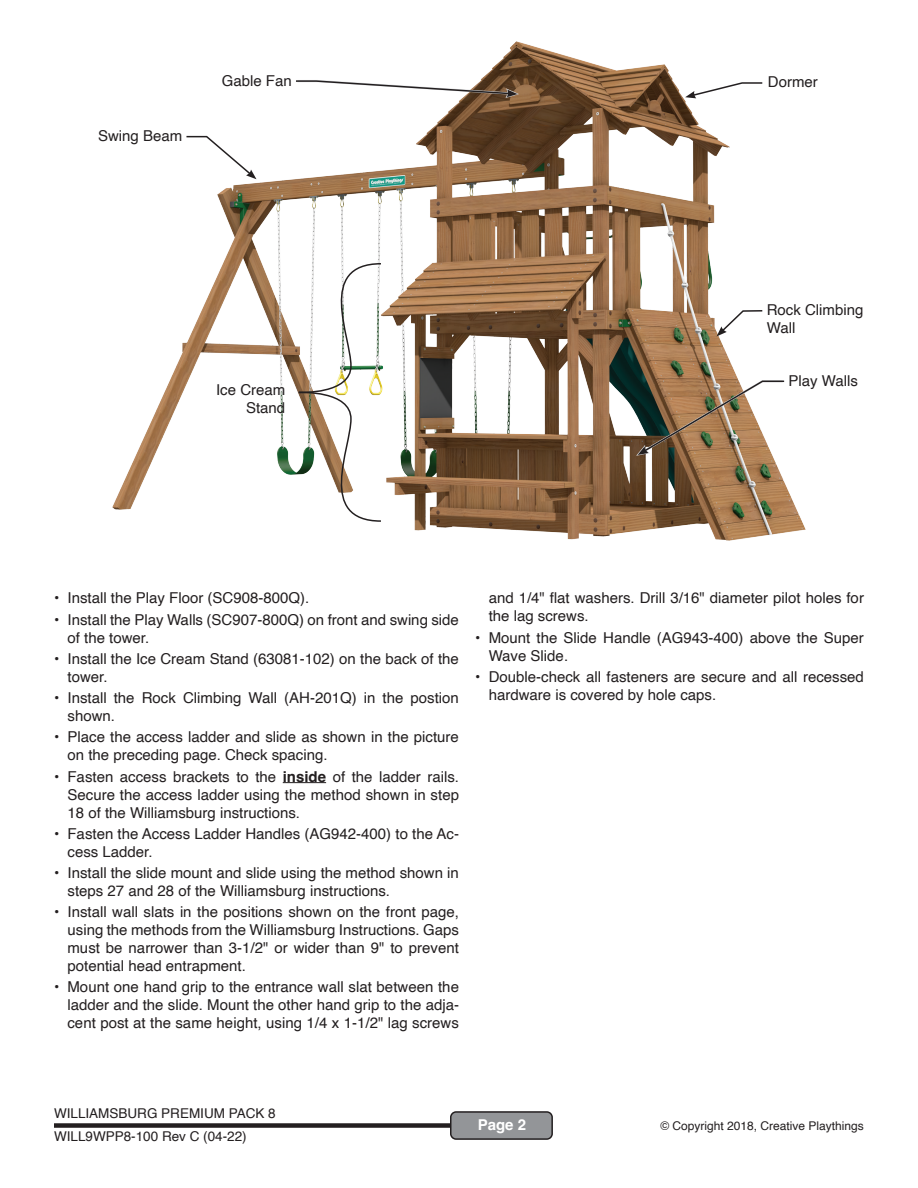
<style>
.page{position:relative;width:918px;height:1188px;background:#fff}
.page>*{position:absolute;margin:0;border:0;box-sizing:border-box;transform-origin:0 0}
.t1{font:15px/18px "Helvetica";color:#231f20}
.t2{font:700 15px "Helvetica";color:#fff}
.t3{font:13.5px/23.7px "Helvetica";color:#231f20}
.t4{font:12px "Helvetica";color:#231f20}
.s1{font-weight:700}
</style>
<div class="page">
<div style="left:54px;top:1123px;width:418px;height:5px;background:#231f20"></div>
<div style="left:451px;top:1112px;width:101px;height:27px;background:#939598;border-radius:5px"></div>
<div style="left:450px;top:1111px;width:103px;height:29px;border:2px solid #231f20;border-radius:5px"></div>
<img style="left:113px;top:41px;width:692px;height:500px">
<svg style="left:685px;top:81px;width:79px;height:17px"></svg>
<svg style="left:185px;top:135px;width:71px;height:44px"></svg>
<svg style="left:717px;top:309px;width:47px;height:27px"></svg>
<svg style="left:294px;top:79px;width:225px;height:19px"></svg>
<svg style="left:297px;top:262px;width:85px;height:261px"></svg>
<hr style="left:283px;top:782px;width:43px;height:1px;background:#231f20">
<svg style="left:636px;top:379px;width:150px;height:77px"></svg>
<p class="t1" style="left:98px;top:127px;width:86px">Swing Beam</p>
<p class="t1" style="left:222px;top:73px;width:72px">Gable Fan</p>
<p class="t1" style="left:216px;top:381px;width:71px;text-align:right">Ice Cream<br>Stand</p>
<p class="t1" style="left:768px;top:73px;width:51px">Dormer</p>
<p class="t1" style="left:767px;top:301px;width:98px">Rock Climbing<br>Wall</p>
<p class="t1" style="left:788px;top:372px;width:71px">Play Walls</p>
<p class="t1" style="left:54px;top:589px;width:257px">• Install the Play Floor (SC908-800Q).</p>
<p class="t1" style="left:68px;top:611px;width:393px;text-indent:-14px">• Install the Play Walls (SC907-800Q) on front and swing side of the tower.</p>
<p class="t1" style="left:68px;top:650px;width:393px;text-indent:-14px">• Install the Ice Cream Stand (63081-102) on the back of the tower.</p>
<p class="t1" style="left:68px;top:689px;width:393px;text-indent:-14px">• Install the Rock Climbing Wall (AH-201Q) in the postion shown.</p>
<p class="t1" style="left:68px;top:728px;width:393px;text-indent:-14px">• Place the access ladder and slide as shown in the picture on the preceding page. Check spacing.</p>
<p class="t1" style="left:68px;top:768px;width:393px;text-align:justify;text-indent:-14px">• Fasten access brackets to the <span class="s1">inside</span> of the ladder rails.<br>Secure the access ladder using the method shown in step 18 of the Williamsburg instructions.</p>
<p class="t1" style="left:68px;top:825px;width:393px;text-indent:-14px">• Fasten the Access Ladder Handles (AG942-400) to the Ac&shy;cess Ladder.</p>
<p class="t1" style="left:68px;top:864px;width:393px;text-indent:-14px">• Install the slide mount and slide using the method shown in steps 27 and 28 of the Williamsburg instructions.</p>
<p class="t1" style="left:68px;top:903px;width:393px;text-align:justify;text-indent:-14px">• Install wall slats in the positions shown on the front page, using the methods from the Williamsburg Instructions. Gaps must be narrower than 3-1/2" or wider than 9" to prevent potential head entrapment.</p>
<p class="t1" style="left:67px;top:979px;width:393px;text-align:justify;text-indent:-13px">• Mount one hand grip to the entrance wall slat between the ladder and the slide. Mount the other hand grip to the adja&shy;cent post at the same height, using 1/4 x 1-1/2" lag screws</p>
<p class="t1" style="left:489px;top:589px;width:377px">and 1/4" flat washers. Drill 3/16" diameter pilot holes for the lag screws.</p>
<p class="t1" style="left:489px;top:629px;width:377px;text-indent:-14px">• Mount the Slide Handle (AG943-400) above the Super<br>Wave Slide.</p>
<p class="t1" style="left:489px;top:668px;width:377px;text-indent:-14px">• Double-check all fasteners are secure and all recessed hardware is covered by hole caps.</p>
<p class="t3" style="left:54px;top:1101px;width:223px">WILLIAMSBURG PREMIUM PACK 8<br>WILL9WPP8-100 Rev C (04-22)</p>
<p class="t2" style="left:478px;top:1116px;width:50px">Page 2</p>
<p class="t4" style="left:660px;top:1117px;width:205px">© Copyright 2018, Creative Playthings</p>
</div>
